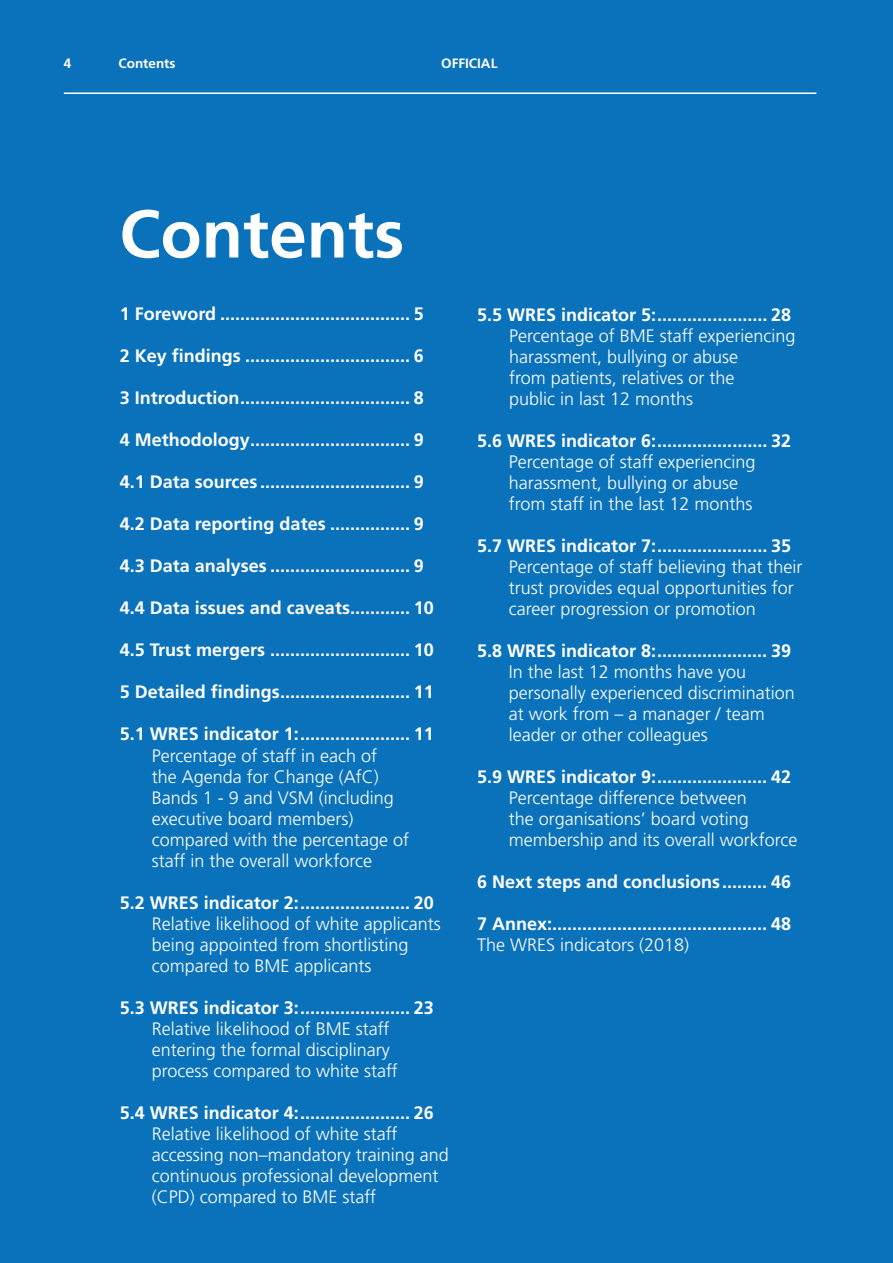
<style>
.page{position:relative;width:893px;height:1263px;background:#0a72ba}
.page>*{position:absolute;margin:0;border:0;box-sizing:border-box;transform-origin:0 0}
.t1{font:700 67.5px "Frutiger LT Std";color:#fff}
.t2{font:300 18px/21px "Frutiger LT Std";color:#fff}
.t3{font:700 18px "Frutiger LT Std";color:#fff}
.t4{font:700 13.5px "Frutiger LT Std";color:#fff}
</style>
<div class="page">
<hr style="left:64px;top:92px;width:752px;height:2px;background:#fff">
<p class="t4" style="left:64px;top:56px;width:9px">4</p>
<p class="t4" style="left:119px;top:56px;width:58px">Contents</p>
<p class="t4" style="left:441px;top:56px;width:58px">OFFICIAL</p>
<h1 class="t1" style="left:119px;top:194px;width:286px">Contents</h1>
<p class="t3" style="left:120px;top:304px;width:306px">1 Foreword ...................................... 5</p>
<p class="t3" style="left:120px;top:346px;width:306px">2 Key findings ................................. 6</p>
<p class="t3" style="left:120px;top:388px;width:306px">3 Introduction.................................. 8</p>
<p class="t3" style="left:120px;top:430px;width:306px">4 Methodology................................ 9</p>
<p class="t3" style="left:120px;top:472px;width:306px">4.1 Data sources .............................. 9</p>
<p class="t3" style="left:120px;top:514px;width:306px">4.2 Data reporting dates ................ 9</p>
<p class="t3" style="left:120px;top:556px;width:306px">4.3 Data analyses ............................ 9</p>
<p class="t3" style="left:120px;top:598px;width:316px">4.4 Data issues and caveats............ 10</p>
<p class="t3" style="left:120px;top:640px;width:316px">4.5 Trust mergers ............................ 10</p>
<p class="t3" style="left:120px;top:682px;width:316px">5 Detailed findings.......................... 11</p>
<p class="t3" style="left:120px;top:724px;width:316px">5.1 WRES indicator 1:...................... 11</p>
<p class="t2" style="left:152px;top:745px;width:259px">Percentage of staff in each of<br>the Agenda for Change (AfC)<br>Bands 1 - 9 and VSM (including executive board members) compared with the percentage of staff in the overall workforce</p>
<p class="t3" style="left:120px;top:892px;width:316px">5.2 WRES indicator 2:...................... 20</p>
<p class="t2" style="left:152px;top:913px;width:291px">Relative likelihood of white applicants being appointed from shortlisting compared to BME applicants</p>
<p class="t3" style="left:120px;top:997px;width:316px">5.3 WRES indicator 3:...................... 23</p>
<p class="t2" style="left:152px;top:1018px;width:248px">Relative likelihood of BME staff entering the formal disciplinary process compared to white staff</p>
<p class="t3" style="left:120px;top:1102px;width:316px">5.4 WRES indicator 4:...................... 26</p>
<p class="t2" style="left:152px;top:1123px;width:299px">Relative likelihood of white staff accessing non–mandatory training and continuous professional development (CPD) compared to BME staff</p>
<p class="t3" style="left:477px;top:304px;width:316px">5.5 WRES indicator 5:...................... 28</p>
<p class="t2" style="left:509px;top:325px;width:288px">Percentage of BME staff experiencing harassment, bullying or abuse<br>from patients, relatives or the<br>public in last 12 months</p>
<p class="t3" style="left:477px;top:430px;width:316px">5.6 WRES indicator 6:...................... 32</p>
<p class="t2" style="left:509px;top:451px;width:248px">Percentage of staff experiencing harassment, bullying or abuse from staff in the last 12 months</p>
<p class="t3" style="left:477px;top:535px;width:316px">5.7 WRES indicator 7:...................... 35</p>
<p class="t2" style="left:509px;top:556px;width:295px">Percentage of staff believing that their trust provides equal opportunities for career progression or promotion</p>
<p class="t3" style="left:477px;top:640px;width:316px">5.8 WRES indicator 8:...................... 39</p>
<p class="t2" style="left:509px;top:661px;width:288px">In the last 12 months have you personally experienced discrimination at work from – a manager / team leader or other colleagues</p>
<p class="t3" style="left:477px;top:766px;width:316px">5.9 WRES indicator 9:...................... 42</p>
<p class="t2" style="left:509px;top:787px;width:290px">Percentage difference between<br>the organisations’ board voting membership and its overall workforce</p>
<p class="t3" style="left:477px;top:871px;width:316px">6 Next steps and conclusions ......... 46</p>
<p class="t3" style="left:477px;top:913px;width:316px">7 Annex:........................................... 48</p>
<p class="t2" style="left:477px;top:934px;width:214px">The WRES indicators (2018)</p>
</div>
